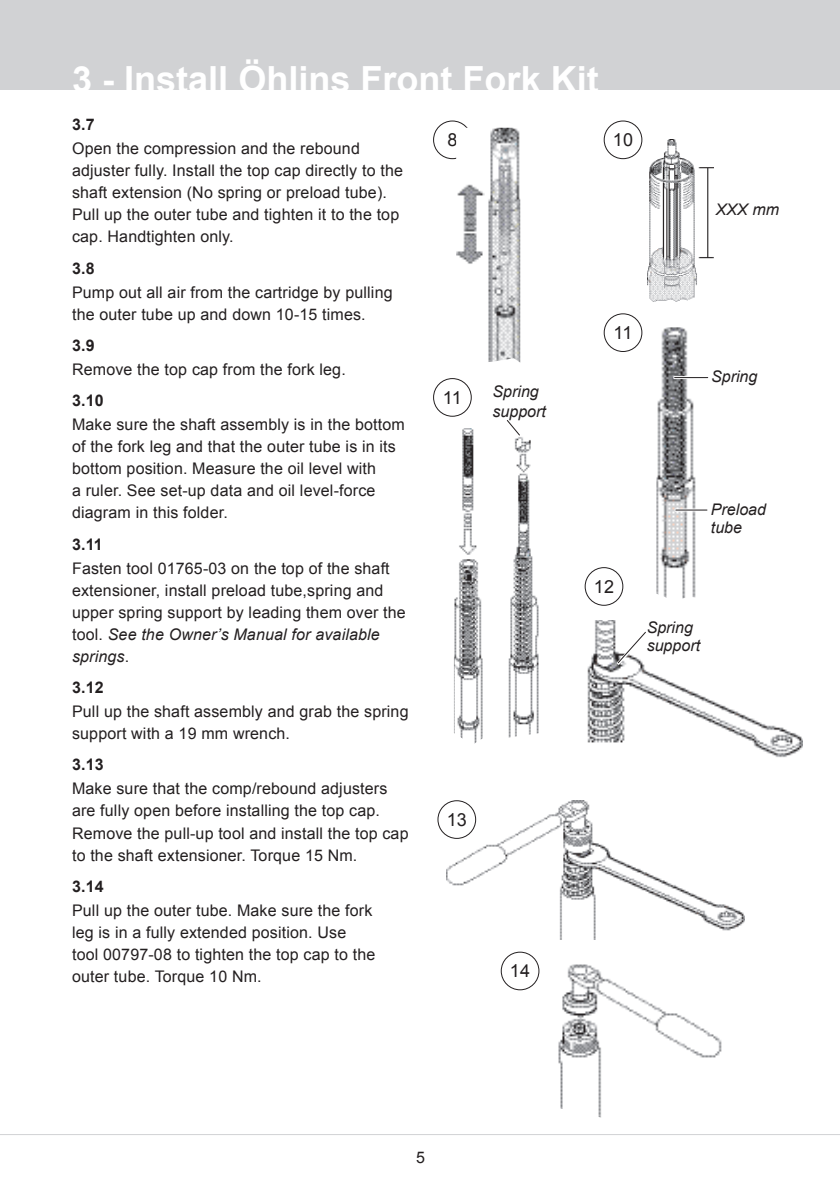
<style>
.page{position:relative;width:840px;height:1191px;background:#fff}
.page>*{position:absolute;margin:0;border:0;box-sizing:border-box;transform-origin:0 0}
.t1{font:700 36px "Arial";color:#fff}
.t2{font:18px "Arial";letter-spacing:.01em;color:#231f20}
.t3{font:16px/22px "Arial";letter-spacing:.01em;color:#231f20}
.t4{font:italic 16px/18px "Arial";color:#231f20}
.t5{font:700 16px "Arial";letter-spacing:.01em;color:#231f20}
.s1{font-style:italic}
</style>
<div class="page">
<div style="left:0;top:0;width:839px;height:90px;background:#d1d2d4"></div>
<hr style="left:0;top:1134px;width:839px;height:1px;background:#d1d2d4">
<img style="left:587px;top:620px;width:215px;height:138px">
<img style="left:656px;top:327px;width:40px;height:272px">
<img style="left:453px;top:428px;width:86px;height:316px">
<img style="left:647px;top:139px;width:66px;height:163px">
<div style="left:433px;top:120px;width:38px;height:39px;border:1px solid #231f20;border-radius:50%"></div>
<div style="left:603px;top:313px;width:39px;height:39px;border:1px solid #231f20;border-radius:50%"></div>
<div style="left:603px;top:120px;width:39px;height:39px;border:1px solid #231f20;border-radius:50%"></div>
<div style="left:584px;top:567px;width:39px;height:39px;border:1px solid #231f20;border-radius:50%"></div>
<hr style="left:673px;top:376px;width:35px;height:3px;background:#fff">
<hr style="left:674px;top:377px;width:33px;height:1px;background:#231f20">
<hr style="left:674px;top:508px;width:33px;height:3px;background:#fff">
<hr style="left:675px;top:509px;width:31px;height:1px;background:#231f20">
<svg style="left:502px;top:420px;width:22px;height:20px"></svg>
<svg style="left:613px;top:627px;width:37px;height:41px"></svg>
<img style="left:456px;top:128px;width:64px;height:235px">
<img style="left:446px;top:800px;width:297px;height:139px">
<div style="left:437px;top:800px;width:38px;height:38px;background:#fff;border-radius:50%"></div>
<div style="left:437px;top:800px;width:39px;height:39px;border:1px solid #231f20;border-radius:50%"></div>
<img style="left:558px;top:964px;width:163px;height:154px">
<div style="left:500px;top:951px;width:39px;height:39px;border:1px solid #231f20;border-radius:50%"></div>
<div style="left:433px;top:378px;width:38px;height:39px;border:1px solid #231f20;border-radius:50%"></div>
<h1 class="t1" style="left:72px;top:55px;width:528px">3 - Install Öhlins Front Fork Kit</h1>
<p class="t5" style="left:72px;top:114px;width:24px">3.7</p>
<p class="t3" style="left:72px;top:138px;width:332px">Open the compression and the rebound adjuster fully. Install the top cap directly to the shaft extension (No spring or preload tube).<br>Pull up the outer tube and tighten it to the top cap. Handtighten only.</p>
<p class="t5" style="left:72px;top:257px;width:24px">3.8</p>
<p class="t3" style="left:72px;top:281px;width:322px">Pump out all air from the cartridge by pulling the outer tube up and down 10-15 times.</p>
<p class="t5" style="left:72px;top:335px;width:24px">3.9</p>
<p class="t3" style="left:72px;top:358px;width:275px">Remove the top cap from the fork leg.</p>
<p class="t5" style="left:72px;top:390px;width:33px">3.10</p>
<p class="t3" style="left:72px;top:414px;width:334px">Make sure the shaft assembly is in the bottom of the fork leg and that the outer tube is in its bottom position. Measure the oil level with<br>a ruler. See set-up data and oil level-force diagram in this folder.</p>
<p class="t5" style="left:72px;top:533px;width:32px">3.11</p>
<p class="t3" style="left:72px;top:557px;width:335px">Fasten tool 01765-03 on the top of the shaft extensioner, install preload tube,spring and upper spring support by leading them over the tool. <span class="s1">See the Owner’s Manual for available springs</span>.</p>
<p class="t5" style="left:72px;top:677px;width:33px">3.12</p>
<p class="t3" style="left:72px;top:700px;width:338px">Pull up the shaft assembly and grab the spring support with a 19 mm wrench.</p>
<p class="t5" style="left:72px;top:754px;width:33px">3.13</p>
<p class="t3" style="left:72px;top:778px;width:338px">Make sure that the comp/rebound adjusters are fully open before installing the top cap.<br>Remove the pull-up tool and install the top cap to the shaft extensioner. Torque 15 Nm.</p>
<p class="t5" style="left:72px;top:875px;width:33px">3.14</p>
<p class="t3" style="left:72px;top:899px;width:304px">Pull up the outer tube. Make sure the fork leg is in a fully extended position. Use tool 00797‑08 to tighten the top cap to the outer tube. Torque 10 Nm.</p>
<p class="t2" style="left:447px;top:128px;width:12px">8</p>
<p class="t2" style="left:442px;top:385px;width:20px">11</p>
<p class="t4" style="left:492px;top:382px;width:55px;line-height:19.2px">Spring support</p>
<p class="t2" style="left:446px;top:807px;width:22px">13</p>
<p class="t2" style="left:509px;top:959px;width:22px">14</p>
<p class="t2" style="left:612px;top:128px;width:22px">10</p>
<p class="t2" style="left:613px;top:321px;width:20px">11</p>
<p class="t2" style="left:593px;top:574px;width:22px">12</p>
<p class="t4" style="left:715px;top:201px;width:65px">XXX mm</p>
<p class="t4" style="left:710px;top:368px;width:48px">Spring</p>
<p class="t4" style="left:710px;top:500px;width:57px">Preload tube</p>
<p class="t4" style="left:646px;top:618px;width:55px">Spring support</p>
<p class="t3" style="left:416px;top:1147px;width:10px">5</p>
</div>
